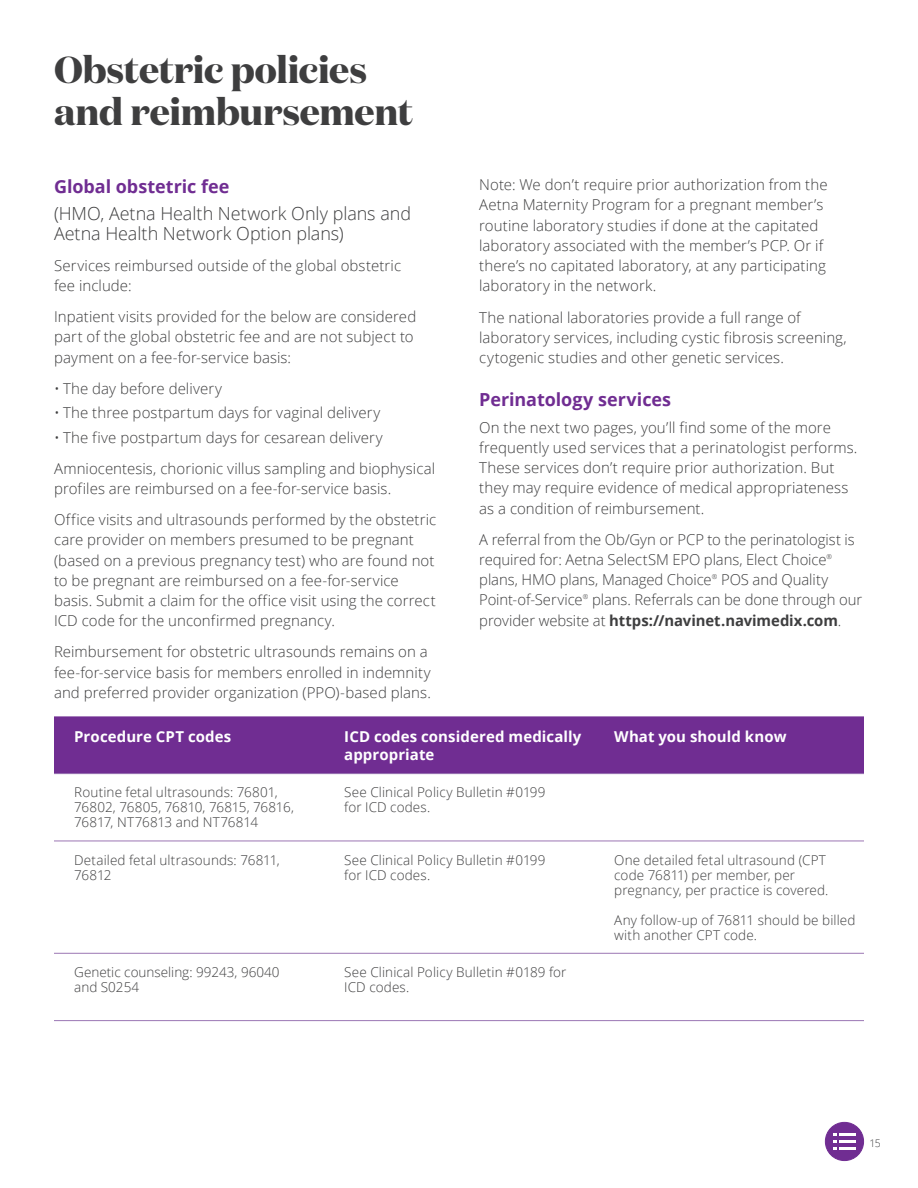
<style>
.page{position:relative;width:918px;height:1188px;background:#fff}
.page>*{position:absolute;margin:0;border:0;box-sizing:border-box;transform-origin:0 0}
.t1{font:700 37.5px/42px "Domaine Display";letter-spacing:-.01em;color:#3e3e3f}
.t2{font:300 18px/20.2px "Open Sans";letter-spacing:-.005em;color:#3e3e3f}
.t3{font:700 18px "Open Sans";color:#702d92}
.t4{font:300 15px/20.2px "Open Sans";letter-spacing:.005em;color:#3e3e3f}
.t5{font:700 15px/18px "Open Sans";letter-spacing:.005em;color:#fff}
.t6{font:300 13.5px/15px "Open Sans";letter-spacing:.01em;color:#3e3e3f}
.t7{font:300 10.5px "Open Sans";color:#3e3e3f}
.t8{font:300 6.75px "Open Sans";color:#3e3e3f}
.s1{font-weight:700}
</style>
<div class="page">
<div style="left:54px;top:717px;width:270px;height:57px;background:#702d92"></div>
<div style="left:324px;top:717px;width:270px;height:57px;background:#702d92"></div>
<div style="left:594px;top:717px;width:270px;height:57px;background:#702d92"></div>
<hr style="left:54px;top:953px;width:270px;height:1px;background:#9b76b4">
<hr style="left:324px;top:953px;width:270px;height:1px;background:#9b76b4">
<hr style="left:594px;top:953px;width:270px;height:1px;background:#9b76b4">
<hr style="left:54px;top:773px;width:270px;height:1px;background:#9b76b4">
<hr style="left:324px;top:773px;width:270px;height:1px;background:#9b76b4">
<hr style="left:594px;top:773px;width:270px;height:1px;background:#9b76b4">
<hr style="left:54px;top:841px;width:270px;height:1px;background:#9b76b4">
<hr style="left:324px;top:841px;width:270px;height:1px;background:#9b76b4">
<hr style="left:594px;top:841px;width:270px;height:1px;background:#9b76b4">
<hr style="left:54px;top:1020px;width:270px;height:1px;background:#9b76b4">
<hr style="left:324px;top:1020px;width:270px;height:1px;background:#9b76b4">
<hr style="left:594px;top:1020px;width:270px;height:1px;background:#9b76b4">
<hr style="left:54px;top:716px;width:270px;height:2px;background:#702d92">
<hr style="left:324px;top:716px;width:270px;height:2px;background:#702d92">
<hr style="left:594px;top:716px;width:270px;height:2px;background:#702d92">
<div style="left:825px;top:1122px;width:39px;height:39px;background:#702d92;border-radius:50%"></div>
<div style="left:825px;top:1122px;width:39px;height:39px;border:1px solid #702d92;border-radius:50%"></div>
<svg style="left:834px;top:1134px;width:21px;height:15px"></svg>
<h2 class="t1" style="left:54px;top:48px;width:361px">Obstetric policies and reimbursement</h2>
<h3 class="t3" style="left:54px;top:173px;width:177px">Global obstetric fee</h3>
<p class="t2" style="left:54px;top:202px;width:359px">(HMO, Aetna Health Network Only plans and<br>Aetna Health Network Option plans)</p>
<p class="t4" style="left:54px;top:255px;width:349px">Services reimbursed outside of the global obstetric fee include:</p>
<p class="t4" style="left:54px;top:306px;width:364px">Inpatient visits provided for the below are considered part of the global obstetric fee and are not subject to payment on a fee-for-service basis:</p>
<p class="t4" style="left:54px;top:378px;width:169px">• The day before delivery</p>
<p class="t4" style="left:54px;top:402px;width:328px">• The three postpartum days for vaginal delivery</p>
<p class="t4" style="left:54px;top:427px;width:330px">• The five postpartum days for cesarean delivery</p>
<p class="t4" style="left:54px;top:458px;width:383px">Amniocentesis, chorionic villus sampling and biophysical profiles are reimbursed on a fee-for-service basis.</p>
<p class="t4" style="left:54px;top:509px;width:384px">Office visits and ultrasounds performed by the obstetric care provider on members presumed to be pregnant (based on a previous pregnancy test) who are found not to be pregnant are reimbursed on a fee-for-service basis. Submit a claim for the office visit using the correct ICD code for the unconfirmed pregnancy.</p>
<p class="t4" style="left:54px;top:641px;width:378px">Reimbursement for obstetric ultrasounds remains on a fee-for-service basis for members enrolled in indemnity and preferred provider organization (PPO)-based plans.</p>
<p class="t4" style="left:479px;top:174px;width:350px">Note: We don’t require prior authorization from the Aetna Maternity Program for a pregnant member’s routine laboratory studies if done at the capitated laboratory associated with the member’s PCP. Or if there’s no capitated laboratory, at any participating laboratory in the network.</p>
<p class="t4" style="left:479px;top:307px;width:369px">The national laboratories provide a full range of laboratory services, including cystic fibrosis screening, cytogenic studies and other genetic services.</p>
<h3 class="t3" style="left:479px;top:386px;width:193px">Perinatology services</h3>
<p class="t4" style="left:479px;top:417px;width:380px">On the next two pages, you’ll find some of the more frequently used services that a perinatologist performs.<br>These services don’t require prior authorization. But they may require evidence of medical appropriateness as a condition of reimbursement.</p>
<p class="t4" style="left:479px;top:529px;width:377px">A referral from the Ob/Gyn or PCP to the perinatologist is required for: Aetna SelectSM EPO plans, Elect Choice</p>
<p class="t8" style="left:827px;top:552px;width:7px">®</p>
<p class="t4" style="left:479px;top:569px;width:234px">plans, HMO plans, Managed Choice</p>
<p class="t8" style="left:712px;top:572px;width:7px">®</p>
<p class="t4" style="left:721px;top:569px;width:109px">POS and Quality</p>
<p class="t4" style="left:479px;top:589px;width:105px">Point-of-Service</p>
<p class="t8" style="left:583px;top:592px;width:7px">®</p>
<p class="t4" style="left:479px;top:589px;width:384px;text-indent:113px">plans. Referrals can be done through our provider website at <span class="s1">https://navinet.navimedix.com</span>.</p>
<p class="t5" style="left:74px;top:727px;width:159px">Procedure CPT codes</p>
<p class="t5" style="left:344px;top:727px;width:239px">ICD codes considered medically appropriate</p>
<p class="t5" style="left:614px;top:727px;width:174px">What you should know</p>
<p class="t6" style="left:74px;top:785px;width:221px">Routine fetal ultrasounds: 76801,<br>76802, 76805, 76810, 76815, 76816,<br>76817, NT76813 and NT76814</p>
<p class="t6" style="left:344px;top:785px;width:203px">See Clinical Policy Bulletin #0199 for ICD codes.</p>
<p class="t6" style="left:74px;top:852px;width:207px">Detailed fetal ultrasounds: 76811,<br>76812</p>
<p class="t6" style="left:344px;top:852px;width:203px">See Clinical Policy Bulletin #0199 for ICD codes.</p>
<p class="t6" style="left:614px;top:852px;width:216px">One detailed fetal ultrasound (CPT code 76811) per member, per pregnancy, per practice is covered.</p>
<p class="t6" style="left:614px;top:912px;width:243px">Any follow-up of 76811 should be billed with another CPT code.</p>
<p class="t6" style="left:74px;top:964px;width:207px">Genetic counseling: 99243, 96040 and S0254</p>
<p class="t6" style="left:344px;top:964px;width:224px">See Clinical Policy Bulletin #0189 for<br>ICD codes.</p>
<p class="t7" style="left:869px;top:1136px;width:13px">15</p>
</div>
